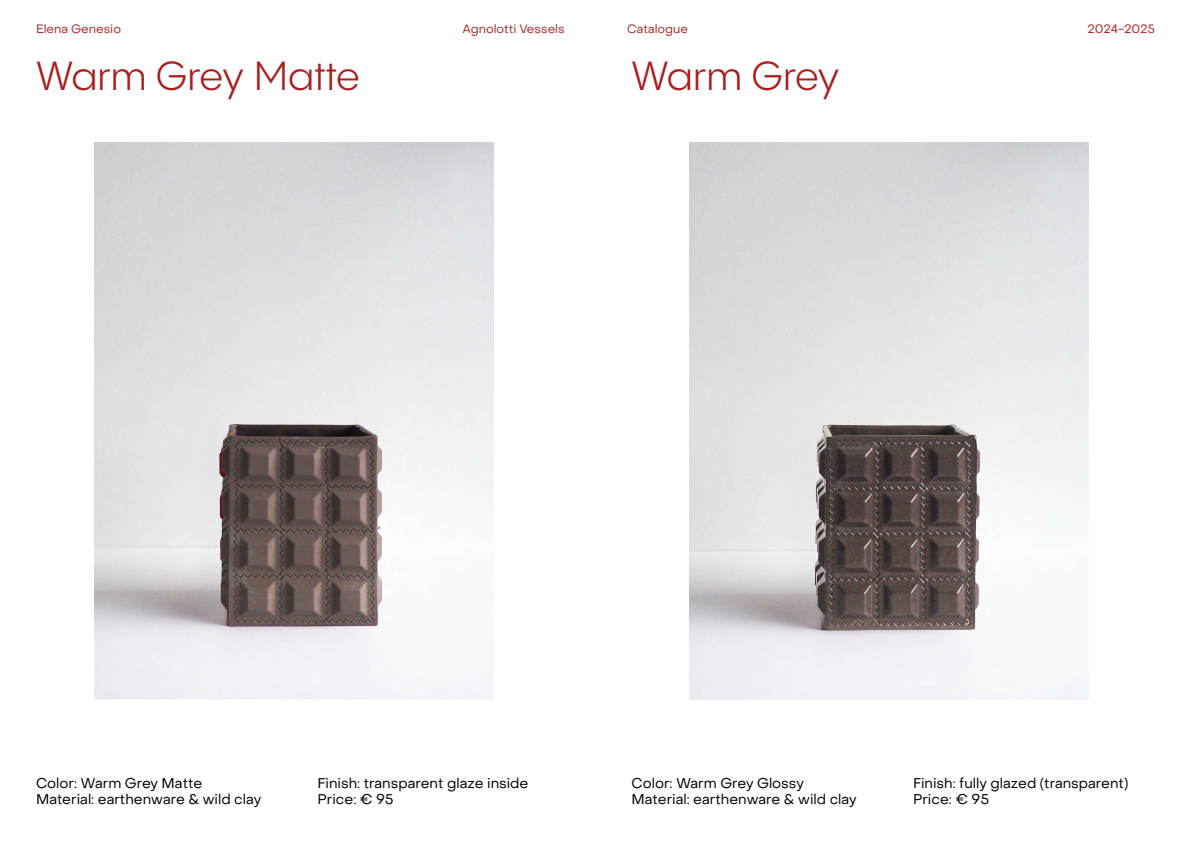
<style>
.page{position:relative;width:1191px;height:842px;background:#fff}
.page>*{position:absolute;margin:0;border:0;box-sizing:border-box;transform-origin:0 0}
.t1{font:40px "PP Pangram Sans";color:#aa1e1e}
.t2{font:14px/16px "Object Sans";color:#000}
.t3{font:12px "Object Sans";color:#aa2925}
</style>
<div class="page">
<img style="left:690px;top:142px;width:398px;height:558px">
<img style="left:95px;top:142px;width:398px;height:558px">
<p class="t3" style="left:36px;top:21px;width:87px">Elena Genesio</p>
<p class="t3" style="left:462px;top:21px;width:104px">Agnolotti Vessels</p>
<p class="t3" style="left:627px;top:21px;width:63px">Catalogue</p>
<p class="t3" style="left:1087px;top:21px;width:69px">2024-2025</p>
<h1 class="t1" style="left:36px;top:51px;width:325px">Warm Grey Matte</h1>
<h1 class="t1" style="left:631px;top:51px;width:210px">Warm Grey</h1>
<p class="t2" style="left:36px;top:775px;width:227px">Color: Warm Grey Matte<br>Material: earthenware &amp; wild clay</p>
<p class="t2" style="left:317px;top:775px;width:212px">Finish: transparent glaze inside<br>Price: € 95</p>
<p class="t2" style="left:631px;top:775px;width:227px">Color: Warm Grey Glossy<br>Material: earthenware &amp; wild clay</p>
<p class="t2" style="left:913px;top:775px;width:217px">Finish: fully glazed (transparent)<br>Price: € 95</p>
</div>
